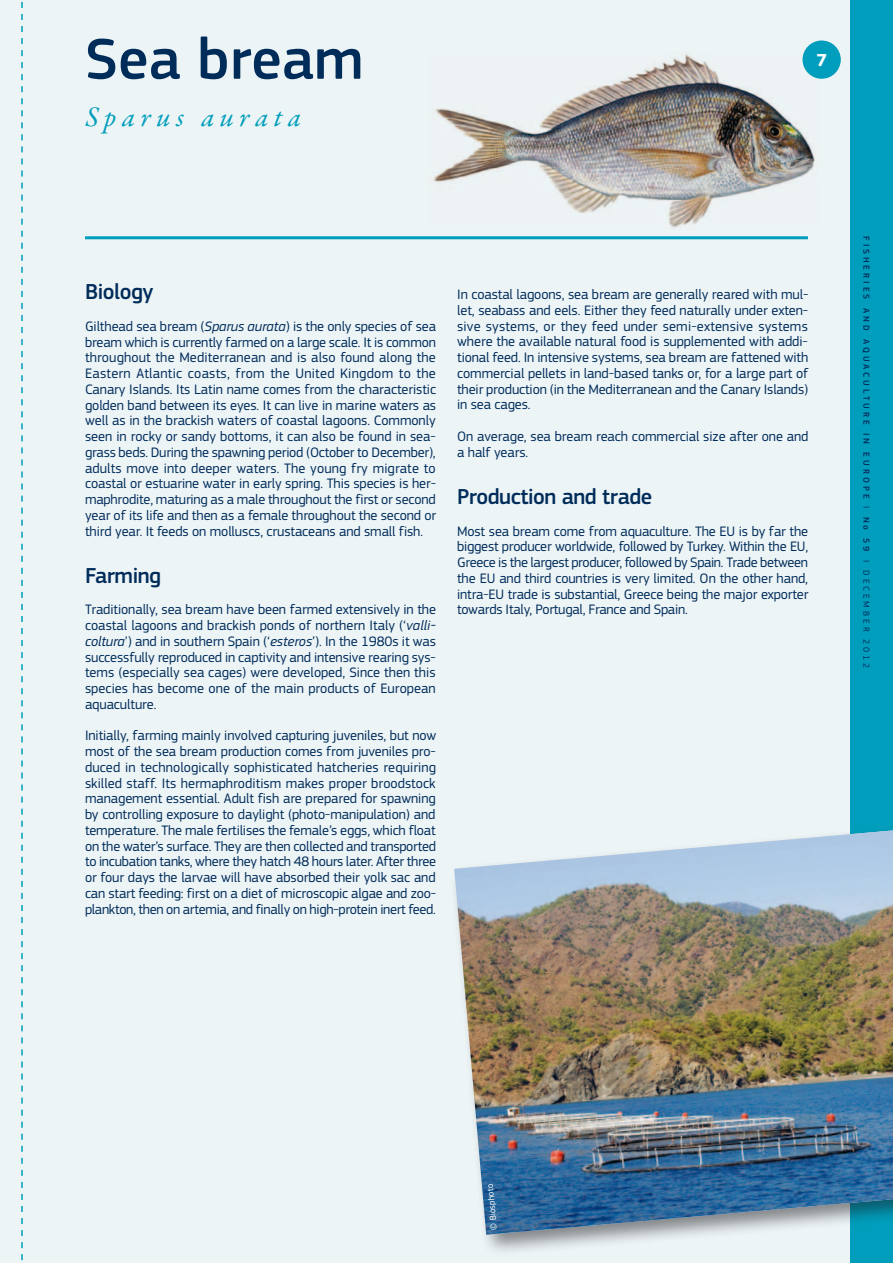
<style>
.page{position:relative;width:893px;height:1263px;background:#edf4f6}
.page>*{position:absolute;margin:0;border:0;box-sizing:border-box;transform-origin:0 0}
.t1{font:500 60px "EC Square Sans Pro";color:#002c5a}
.t2{font:italic 28.5px "Garamond Premr Pro";letter-spacing:.2em;color:#009ebc}
.t3{font:500 22.5px "EC Square Sans Pro";letter-spacing:-.02em;color:#002c5a}
.t4{font:700 18px "EC Square Sans Pro";color:#fff}
.t5{font:14.25px/15.8px "EC Square Sans Pro";letter-spacing:-.005em;color:#002c5a;text-align:justify}
.t6{font:500 9px "PF Square Sans Pro";letter-spacing:.33em;color:#002c5a}
.t7{font:9px "EC Square Sans Pro";color:#fff}
.s1{font-style:italic}
.s2{font-weight:400}
</style>
<div class="page">
<div style="left:850px;top:0;width:43px;height:1263px;background:#009ebc"></div>
<img style="left:433px;top:52px;width:384px;height:176px">
<div style="left:802px;top:41px;width:39px;height:38px;background:#009ebc;border-radius:50%"></div>
<svg style="left:21px;top:1px;width:2px;height:1260px"></svg>
<hr style="left:85px;top:236px;width:723px;height:3px;background:#009ebc">
<div style="left:450px;top:822px;width:443px;height:435px;background:#1a171c;opacity:.5"></div>
<img style="left:454px;top:830px;width:439px;height:405px">
<h1 class="t1" style="left:85px;top:24px;width:280px">Sea bream</h1>
<h2 class="t2" style="left:85px;top:99px;width:217px">Sparus aurata</h2>
<p class="t4" style="left:816px;top:50px;width:12px">7</p>
<h3 class="t3" style="left:85px;top:279px;width:70px">Biology</h3>
<p class="t5" style="left:85px;top:318px;width:353px">Gilthead sea bream (<span class="s1">Sparus aurata</span>) is the only species of sea bream which is currently farmed on a large scale. It is common throughout the Mediterranean and is also found along the Eastern Atlantic coasts, from the United Kingdom to the Canary Islands. Its Latin name comes from the characteristic golden band between its eyes. It can live in marine waters as well as in the brackish waters of coastal lagoons. Commonly seen in rocky or sandy bottoms, it can also be found in sea&shy;grass beds. During the spawning period (October to December), adults move into deeper waters. The young fry migrate to coastal or estuarine water in early spring. This species is her&shy;maphrodite, maturing as a male throughout the first or second year of its life and then as a female throughout the second or third year. It feeds on molluscs, crustaceans and small fish.</p>
<h3 class="t3" style="left:85px;top:562px;width:78px">Farming</h3>
<p class="t5" style="left:85px;top:602px;width:353px">Traditionally, sea bream have been farmed extensively in the coastal lagoons and brackish ponds of northern Italy (‘<span class="s1">valli&shy;coltura</span>’) and in southern Spain (‘<span class="s1">esteros</span>’). In the 1980s it was successfully reproduced in captivity and intensive rearing sys&shy;tems (especially sea cages) were developed, Since then this species has become one of the main products of European aquaculture.</p>
<p class="t5" style="left:85px;top:728px;width:353px">Initially, farming mainly involved capturing juveniles, but now most of the sea bream production comes from juveniles pro&shy;duced in technologically sophisticated hatcheries requiring skilled staff. Its hermaphroditism makes proper broodstock management essential. Adult fish are prepared for spawning by controlling exposure to daylight (photo-manipulation) and temperature. The male fertilises the female’s eggs, which float on the water’s surface. They are then collected and transported to incubation tanks, where they hatch 48 hours later. After three or four days the larvae will have absorbed their yolk sac and can start feeding: first on a diet of microscopic algae and zoo&shy;plankton, then on artemia, and finally on high-protein inert feed.</p>
<p class="t5" style="left:457px;top:287px;width:353px">In coastal lagoons, sea bream are generally reared with mul&shy;let, seabass and eels. Either they feed naturally under exten&shy;sive systems, or they feed under semi-extensive systems where the available natural food is supplemented with addi&shy;tional feed. In intensive systems, sea bream are fattened with commercial pellets in land-based tanks or, for a large part of their production (in the Mediterranean and the Canary Islands) in sea cages.</p>
<p class="t5" style="left:457px;top:428px;width:353px">On average, sea bream reach commercial size after one and a half years.</p>
<h3 class="t3" style="left:457px;top:483px;width:197px">Production and trade</h3>
<p class="t5" style="left:457px;top:523px;width:353px">Most sea bream come from aquaculture. The EU is by far the biggest producer worldwide, followed by Turkey. Within the EU, Greece is the largest producer, followed by Spain. Trade between the EU and third countries is very limited. On the other hand, intra-EU trade is substantial, Greece being the major exporter towards Italy, Portugal, France and Spain.</p>
<p class="t6" style="left:872px;top:236px;width:433px;rotate:90deg">Fisheries and aquaculture in E urope <span class="s2">I</span> N o 59 <span class="s2">I decemb er 2012</span></p>
<p class="t7" style="left:489px;top:1230px;width:49px;rotate:-95deg">© Biosphoto</p>
</div>
